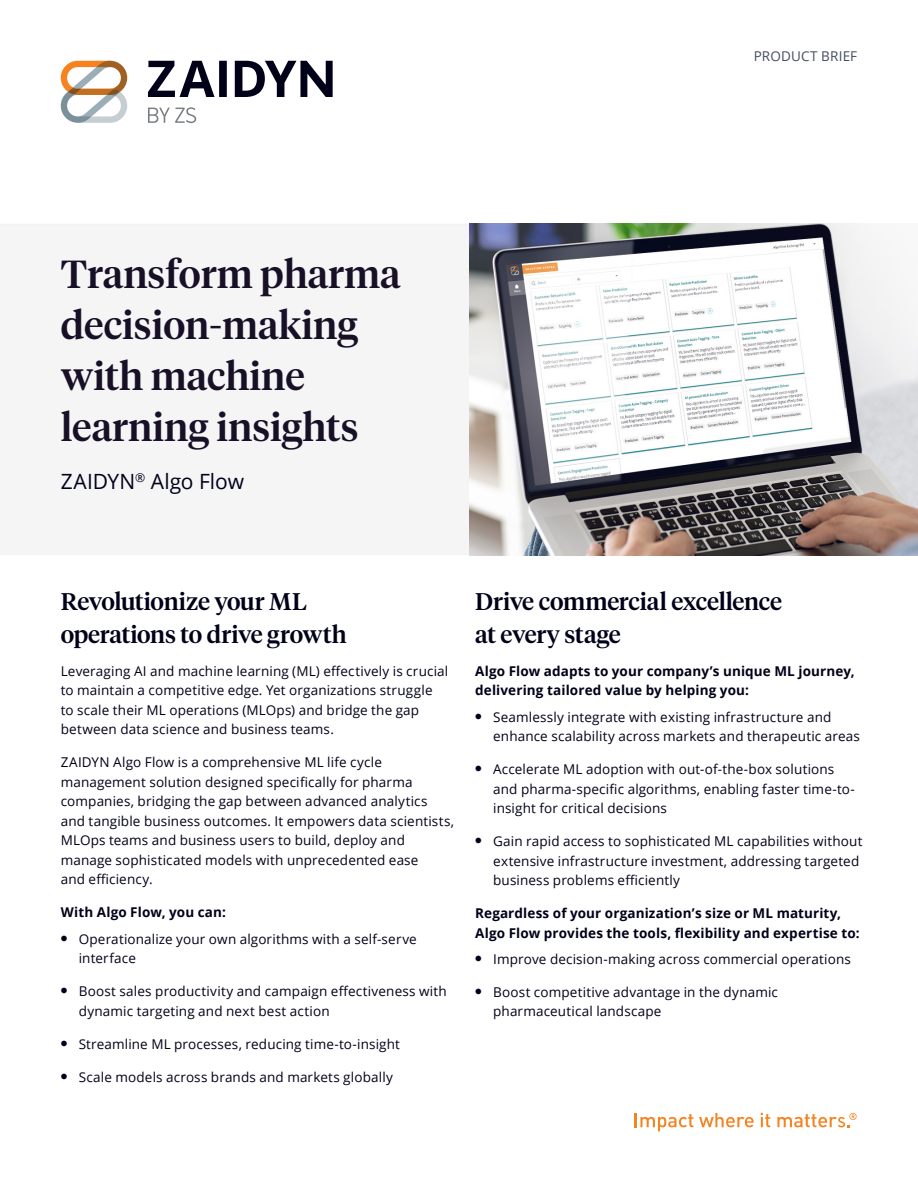
<style>
.page{position:relative;width:918px;height:1188px;background:#fff}
.page>*{position:absolute;margin:0;border:0;box-sizing:border-box;transform-origin:0 0}
.Cover_Page_Title{font:500 39px/51px "Tiempos Headline";color:#181026}
.Header_Level_1{font:500 24px/33px "Tiempos Headline";letter-spacing:-.01em;color:#000119}
.Cover_Page_Sub_Title{font:21px "Open Sans";letter-spacing:-.005em;color:#000119}
.Body_Text{font:13.5px/19.5px "Open Sans";letter-spacing:.01em;color:#000119}
.Body_Text-2{font:700 13.5px/19.5px "Open Sans";letter-spacing:.01em;color:#000119}
.Eyebrow_Header{font:13.5px "Open Sans";letter-spacing:.01em;color:#444c62}
.s1{font-family:"Tiempos Headline";font-weight:700;font-size:18px}
</style>
<div class="page">
<svg style="left:635px;top:1113px;width:58px;height:18px"></svg>
<svg style="left:699px;top:1113px;width:55px;height:14px"></svg>
<svg style="left:761px;top:1113px;width:9px;height:14px"></svg>
<svg style="left:777px;top:1113px;width:80px;height:14px"></svg>
<div style="left:0;top:224px;width:469px;height:331px;background:#f5f5f6"></div>
<img style="left:469px;top:224px;width:449px;height:331px">
<svg style="left:148px;top:61px;width:185px;height:36px"></svg>
<svg style="left:148px;top:107px;width:49px;height:16px"></svg>
<svg style="left:61px;top:61px;width:66px;height:62px"></svg>
<p class="Eyebrow_Header" style="left:754px;top:47px;width:105px">PRODUCT BRIEF</p>
<p class="Cover_Page_Title" style="left:61px;top:247px;width:342px">Transform pharma decision-making with machine learning insights</p>
<p class="Cover_Page_Sub_Title" style="left:61px;top:467px;width:185px">ZAIDYN<sup>®</sup> Algo Flow</p>
<p class="Header_Level_1" style="left:61px;top:584px;width:287px">Revolutionize your ML operations to drive growth</p>
<p class="Body_Text" style="left:61px;top:661px;width:389px">Leveraging AI and machine learning (ML) effectively is crucial to maintain a competitive edge. Yet organizations struggle to scale their ML operations (MLOps) and bridge the gap between data science and business teams.</p>
<p class="Body_Text" style="left:61px;top:752px;width:395px">ZAIDYN Algo Flow is a comprehensive ML life cycle management solution designed specifically for pharma companies, bridging the gap between advanced analytics and tangible business outcomes. It empowers data scientists, MLOps teams and business users to build, deploy and manage sophisticated models with unprecedented ease<br>and efficiency.</p>
<p class="Body_Text-2" style="left:61px;top:902px;width:167px">With Algo Flow, you can:</p>
<p class="Body_Text" style="left:79px;top:929px;width:340px;text-indent:-18px"><span class="s1">•</span> Operationalize your own algorithms with a self-serve interface</p>
<p class="Body_Text" style="left:79px;top:981px;width:370px;text-indent:-18px"><span class="s1">•</span> Boost sales productivity and campaign effectiveness with dynamic targeting and next best action</p>
<p class="Body_Text" style="left:61px;top:1034px;width:341px"><span class="s1">•</span> Streamline ML processes, reducing time-to-insight</p>
<p class="Body_Text" style="left:61px;top:1067px;width:334px"><span class="s1">•</span> Scale models across brands and markets globally</p>
<p class="Header_Level_1" style="left:475px;top:584px;width:308px">Drive commercial excellence at every stage</p>
<p class="Body_Text-2" style="left:475px;top:661px;width:381px">Algo Flow adapts to your company’s unique ML journey, delivering tailored value by helping you:</p>
<p class="Body_Text" style="left:493px;top:707px;width:368px;text-indent:-18px"><span class="s1">•</span> Seamlessly integrate with existing infrastructure and enhance scalability across markets and therapeutic areas</p>
<p class="Body_Text" style="left:493px;top:759px;width:363px;text-indent:-18px"><span class="s1">•</span> Accelerate ML adoption with out-of-the-box solutions and pharma-specific algorithms, enabling faster time-to&shy;insight for critical decisions</p>
<p class="Body_Text" style="left:493px;top:831px;width:371px;text-indent:-18px"><span class="s1">•</span> Gain rapid access to sophisticated ML capabilities without extensive infrastructure investment, addressing targeted business problems efficiently</p>
<p class="Body_Text-2" style="left:475px;top:903px;width:386px">Regardless of your organization’s size or ML maturity,<br>Algo Flow provides the tools, flexibility and expertise to:</p>
<p class="Body_Text" style="left:475px;top:949px;width:377px"><span class="s1">•</span> Improve decision-making across commercial operations</p>
<p class="Body_Text" style="left:493px;top:982px;width:286px;text-indent:-18px"><span class="s1">•</span> Boost competitive advantage in the dynamic pharmaceutical landscape</p>
</div>
